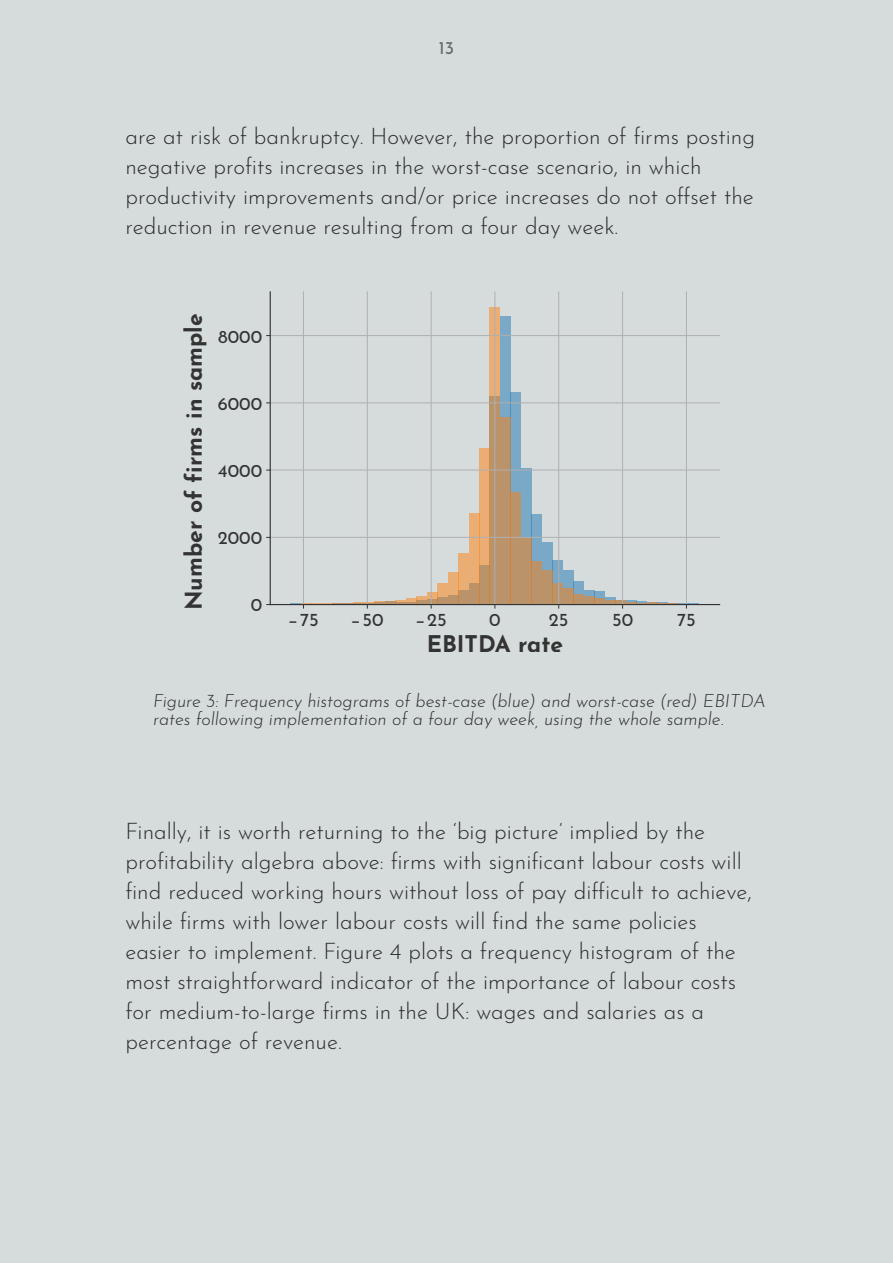
<style>
.page{position:relative;width:893px;height:1263px;background:#d6dbdb}
.page>*{position:absolute;margin:0;border:0;box-sizing:border-box;transform-origin:0 0}
.t1{font:700 22.95px "Josefin Sans";color:#333}
.BodyText{font:300 22.5px/30px "Josefin Sans";color:#292c2f}
.t2{font:18.45px "Josefin Sans";color:#333}
.t3{font:italic 300 18px/18px "Josefin Sans";color:#292c2f}
.t4{font:18px "Josefin Sans";color:#656a6c}
</style>
<div class="page">
<div style="left:500px;top:316px;width:11px;height:288px;background:#7aa9c7"></div>
<div style="left:511px;top:392px;width:10px;height:212px;background:#7aa9c7"></div>
<div style="left:521px;top:468px;width:11px;height:136px;background:#7aa9c7"></div>
<div style="left:532px;top:514px;width:10px;height:90px;background:#7aa9c7"></div>
<div style="left:542px;top:542px;width:10px;height:62px;background:#7aa9c7"></div>
<svg style="left:552px;top:560px;width:11px;height:23px"></svg>
<div style="left:563px;top:570px;width:10px;height:34px;background:#7aa9c7"></div>
<div style="left:573px;top:581px;width:11px;height:23px;background:#7aa9c7"></div>
<div style="left:584px;top:590px;width:10px;height:14px;background:#7aa9c7"></div>
<div style="left:594px;top:591px;width:11px;height:13px;background:#7aa9c7"></div>
<div style="left:605px;top:597px;width:10px;height:7px;background:#7aa9c7"></div>
<hr style="left:626px;top:600px;width:10px;height:4px;background:#7aa9c7">
<hr style="left:395px;top:600px;width:11px;height:4px;background:#eaad74">
<div style="left:406px;top:598px;width:10px;height:6px;background:#eaad74"></div>
<svg style="left:416px;top:596px;width:11px;height:8px"></svg>
<svg style="left:427px;top:592px;width:10px;height:12px"></svg>
<svg style="left:437px;top:583px;width:11px;height:21px"></svg>
<svg style="left:448px;top:572px;width:10px;height:32px"></svg>
<svg style="left:458px;top:553px;width:11px;height:51px"></svg>
<svg style="left:469px;top:513px;width:10px;height:91px"></svg>
<svg style="left:479px;top:448px;width:11px;height:156px;background:#dea26a"></svg>
<svg style="left:490px;top:307px;width:10px;height:297px;background:#c79b70"></svg>
<div style="left:500px;top:417px;width:11px;height:187px;background:#bb936a"></div>
<div style="left:511px;top:492px;width:10px;height:112px;background:#bb936a"></div>
<div style="left:521px;top:538px;width:11px;height:66px;background:#bb936a"></div>
<div style="left:532px;top:561px;width:10px;height:43px;background:#bb936a"></div>
<div style="left:542px;top:570px;width:10px;height:34px;background:#bb936a"></div>
<svg style="left:552px;top:583px;width:11px;height:21px"></svg>
<div style="left:563px;top:588px;width:10px;height:16px;background:#bb936a"></div>
<div style="left:573px;top:594px;width:11px;height:10px;background:#bb936a"></div>
<div style="left:584px;top:596px;width:10px;height:8px;background:#bb936a"></div>
<div style="left:594px;top:598px;width:11px;height:6px;background:#bb936a"></div>
<hr style="left:605px;top:600px;width:10px;height:4px;background:#bb936a">
<svg style="left:615px;top:600px;width:11px;height:4px"></svg>
<hr style="left:303px;top:292px;width:1px;height:312px;background:#b0b0b0">
<hr style="left:367px;top:292px;width:1px;height:312px;background:#b0b0b0">
<svg style="left:291px;top:601px;width:125px;height:8px"></svg>
<hr style="left:431px;top:292px;width:1px;height:312px;background:#b0b0b0">
<hr style="left:494px;top:292px;width:1px;height:312px;background:#b0b0b0">
<hr style="left:558px;top:292px;width:1px;height:312px;background:#b0b0b0">
<hr style="left:622px;top:292px;width:1px;height:312px;background:#b0b0b0">
<hr style="left:686px;top:292px;width:1px;height:312px;background:#b0b0b0">
<svg style="left:622px;top:601px;width:77px;height:8px"></svg>
<hr style="left:270px;top:537px;width:450px;height:1px;background:#b0b0b0">
<hr style="left:270px;top:470px;width:450px;height:1px;background:#b0b0b0">
<hr style="left:270px;top:402px;width:450px;height:1px;background:#b0b0b0">
<hr style="left:270px;top:335px;width:450px;height:1px;background:#b0b0b0">
<hr style="left:270px;top:292px;width:1px;height:312px;background:#333">
<hr style="left:270px;top:604px;width:450px;height:1px;background:#333">
<p class="t4" style="left:439px;top:33px;width:17px">13</p>
<p class="BodyText" style="left:125px;top:119px;width:631px">are at risk of bankruptcy. However, the proportion of firms posting negative profits increases in the worst-case scenario, in which productivity improvements and/or price increases do not offset the reduction in revenue resulting from a four day week.</p>
<p class="t1" style="left:173px;top:610px;width:298px;rotate:-90deg">Number of firms in sample</p>
<p class="t2" style="left:218px;top:321px;width:46px">8000</p>
<p class="t2" style="left:218px;top:388px;width:46px">6000</p>
<p class="t2" style="left:218px;top:455px;width:46px">4000</p>
<p class="t2" style="left:218px;top:522px;width:46px">2000</p>
<p class="t2" style="left:251px;top:590px;width:13px">0</p>
<p class="t2" style="left:288px;top:605px;width:32px">−75</p>
<p class="t2" style="left:351px;top:605px;width:34px">−50</p>
<p class="t2" style="left:415px;top:605px;width:33px">−25</p>
<p class="t2" style="left:489px;top:605px;width:13px">0</p>
<p class="t2" style="left:549px;top:605px;width:21px">25</p>
<p class="t2" style="left:612px;top:605px;width:23px">50</p>
<p class="t2" style="left:677px;top:605px;width:20px">75</p>
<p class="t1" style="left:427px;top:623px;width:138px">EBITDA rate</p>
<p class="t3" style="left:153px;top:690px;width:614px">Figure 3: Frequency histograms of best-case (blue) and worst-case (red) EBITDA rates following implementation of a four day week, using the whole sample.</p>
<p class="BodyText" style="left:125px;top:813px;width:628px">Finally, it is worth returning to the ‘big picture’ implied by the profitability algebra above: firms with significant labour costs will find reduced working hours without loss of pay difficult to achieve, while firms with lower labour costs will find the same policies easier to implement. Figure 4 plots a frequency histogram of the most straightforward indicator of the importance of labour costs for medium-to-large firms in the UK: wages and salaries as a percentage of revenue.</p>
</div>
